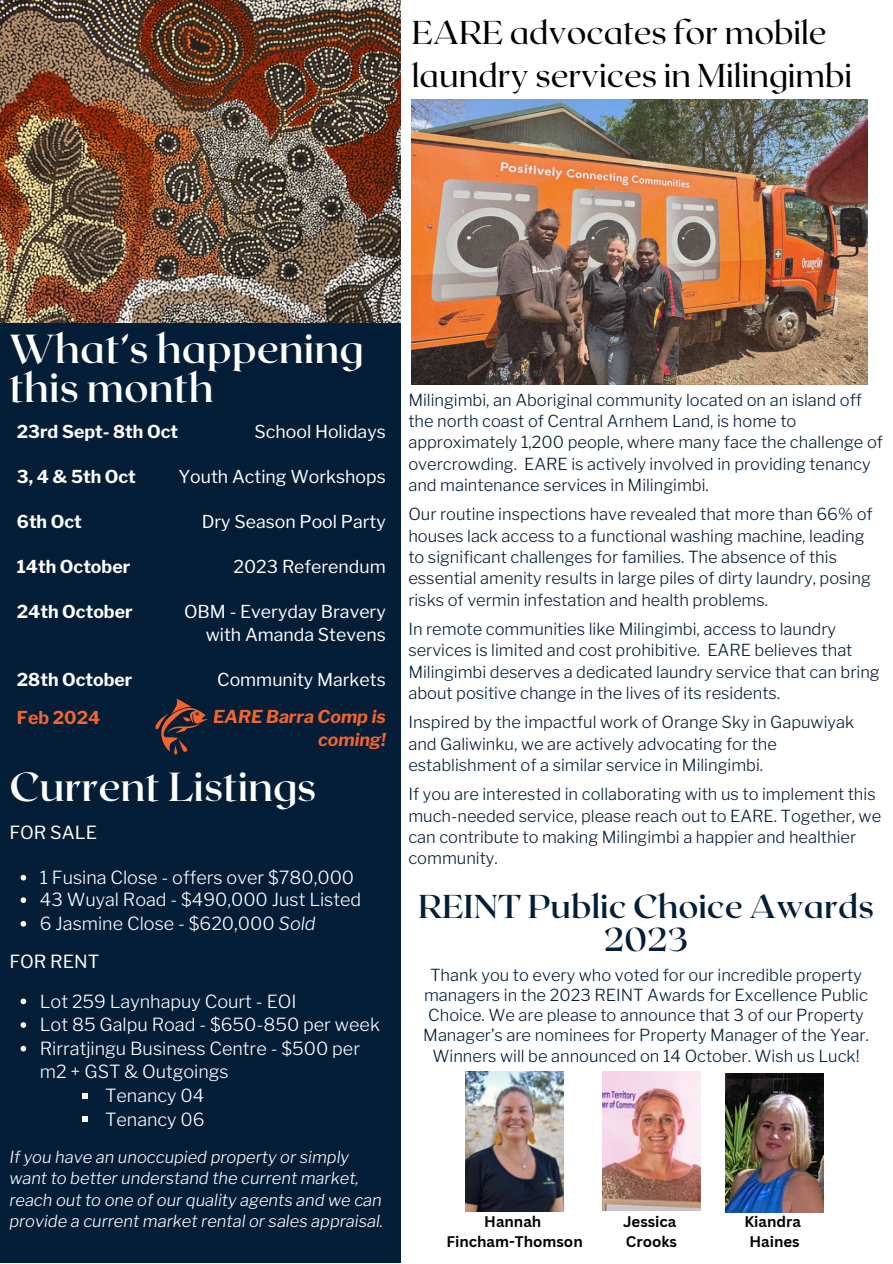
<style>
.page{position:relative;width:893px;height:1264px;background:#fff}
.page>*{position:absolute;margin:0;border:0;box-sizing:border-box;transform-origin:0 0}
.t1{font:600 40.5px/39.3px "Roxborough CF";color:#fff}
.t2{font:33px/42.8px "Roxborough CF";color:#000}
.t3{font:600 33px/32.5px "Roxborough CF";color:#051e38;text-align:center}
.t4{font:300 18px/23.5px "Libre Franklin";color:#fff}
.t5{font:18px "Libre Franklin";color:#fff}
.t6{font:17.7px/22.5px "Libre Franklin";color:#fff;text-align:right}
.t7{font:700 17.7px "Libre Franklin";color:#fff}
.t8{font:italic 700 17.7px/22.5px "Libre Franklin";color:#f4642c;text-align:right}
.t9{font:700 17.7px "Libre Franklin";color:#f4642c}
.t10{font:300 16.5px/21.3px "Libre Franklin";color:#051e38}
.t11{font:italic 300 16.5px/21.3px "Libre Franklin";color:#fff}
.t12{font:700 15px "Canva Sans";color:#000}
.s1{font-style:italic}
</style>
<div class="page">
<img style="left:0;top:0;width:400px;height:323px">
<div style="left:0;top:323px;width:401px;height:939px;background:#051e38"></div>
<img style="left:602px;top:1071px;width:98px;height:139px">
<img style="left:465px;top:1071px;width:98px;height:140px">
<img style="left:725px;top:1073px;width:98px;height:139px">
<img style="left:411px;top:100px;width:455px;height:284px">
<svg style="left:155px;top:698px;width:53px;height:56px"></svg>
<svg style="left:21px;top:874px;width:5px;height:6px"></svg>
<svg style="left:21px;top:897px;width:5px;height:6px"></svg>
<svg style="left:21px;top:921px;width:5px;height:5px"></svg>
<svg style="left:21px;top:998px;width:5px;height:6px"></svg>
<svg style="left:21px;top:1022px;width:5px;height:5px"></svg>
<svg style="left:21px;top:1045px;width:5px;height:6px"></svg>
<svg style="left:82px;top:1093px;width:6px;height:5px"></svg>
<svg style="left:82px;top:1116px;width:6px;height:6px"></svg>
<p class="t2" style="left:411px;top:9px;width:442px">EARE advocates for mobile laundry services in Milingimbi</p>
<p class="t1" style="left:9px;top:327px;width:356px">What’s happening this month</p>
<p class="t7" style="left:17px;top:421px;width:163px">23rd Sept- 8th Oct</p>
<p class="t7" style="left:17px;top:466px;width:120px">3, 4 &amp; 5th Oct</p>
<p class="t7" style="left:17px;top:511px;width:66px">6th Oct</p>
<p class="t7" style="left:17px;top:556px;width:115px">14th October</p>
<p class="t7" style="left:17px;top:601px;width:117px">24th October</p>
<p class="t6" style="left:254px;top:421px;width:133px">School Holidays</p>
<p class="t6" style="left:178px;top:465px;width:209px">Youth Acting Workshops</p>
<p class="t6" style="left:202px;top:510px;width:185px">Dry Season Pool Party</p>
<p class="t6" style="left:233px;top:555px;width:154px">2023 Referendum</p>
<p class="t6" style="left:184px;top:600px;width:203px">OBM - Everyday Bravery with Amanda Stevens</p>
<p class="t6" style="left:217px;top:668px;width:170px">Community Markets</p>
<p class="t7" style="left:17px;top:668px;width:117px">28th October</p>
<p class="t9" style="left:17px;top:707px;width:85px">Feb 2024</p>
<p class="t8" style="left:213px;top:705px;width:174px">EARE Barra Comp is coming!</p>
<p class="t1" style="left:9px;top:764px;width:308px">Current Listings</p>
<p class="t5" style="left:9px;top:821px;width:89px">FOR SALE</p>
<p class="t4" style="left:40px;top:865px;width:316px">1 Fusina Close - offers over $780,000</p>
<p class="t4" style="left:40px;top:888px;width:323px">43 Wuyal Road - $490,000 Just Listed</p>
<p class="t4" style="left:40px;top:911px;width:277px">6 Jasmine Close - $620,000 <span class="s1">Sold</span></p>
<p class="t5" style="left:9px;top:950px;width:91px">FOR RENT</p>
<p class="t4" style="left:40px;top:989px;width:258px">Lot 259 Laynhapuy Court - EOI</p>
<p class="t4" style="left:40px;top:1012px;width:341px">Lot 85 Galpu Road - $650-850 per week</p>
<p class="t4" style="left:40px;top:1036px;width:321px">Rirratjingu Business Centre - $500 per m2 + GST &amp; Outgoings</p>
<p class="t4" style="left:105px;top:1083px;width:101px">Tenancy 04</p>
<p class="t4" style="left:105px;top:1107px;width:101px">Tenancy 06</p>
<p class="t11" style="left:9px;top:1146px;width:375px">If you have an unoccupied property or simply want to better understand the current market, reach out to one of our quality agents and we can provide a current market rental or sales appraisal.</p>
<p class="t10" style="left:408px;top:389px;width:476px">Milingimbi, an Aboriginal community located on an island off the north coast of Central Arnhem Land, is home to approximately 1,200 people, where many face the challenge of overcrowding. EARE is actively involved in providing tenancy and maintenance services in Milingimbi.</p>
<p class="t10" style="left:408px;top:503px;width:466px">Our routine inspections have revealed that more than 66% of houses lack access to a functional washing machine, leading to significant challenges for families. The absence of this essential amenity results in large piles of dirty laundry, posing risks of vermin infestation and health problems.</p>
<p class="t10" style="left:408px;top:618px;width:473px">In remote communities like Milingimbi, access to laundry services is limited and cost prohibitive. EARE believes that Milingimbi deserves a dedicated laundry service that can bring about positive change in the lives of its residents.</p>
<p class="t10" style="left:408px;top:711px;width:447px">Inspired by the impactful work of Orange Sky in Gapuwiyak and Galiwinku, we are actively advocating for the establishment of a similar service in Milingimbi.</p>
<p class="t10" style="left:408px;top:783px;width:474px">If you are interested in collaborating with us to implement this much-needed service, please reach out to EARE. Together, we can contribute to making Milingimbi a happier and healthier community.</p>
<p class="t3" style="left:418px;top:888px;width:457px">REINT Public Choice Awards<br>2023</p>
<p class="t10" style="left:423px;top:964px;width:447px;line-height:20.2px;text-align:center">Thank you to every who voted for our incredible property managers in the 2023 REINT Awards for Excellence Public Choice. We are please to announce that 3 of our Property Manager’s are nominees for Property Manager of the Year.<br>Winners will be announced on 14 October. Wish us Luck!</p>
<p class="t12" style="left:484px;top:1211px;width:59px">Hannah</p>
<p class="t12" style="left:446px;top:1231px;width:138px">Fincham-Thomson</p>
<p class="t12" style="left:623px;top:1211px;width:55px">Jessica</p>
<p class="t12" style="left:626px;top:1231px;width:53px">Crooks</p>
<p class="t12" style="left:744px;top:1211px;width:58px">Kiandra</p>
<p class="t12" style="left:749px;top:1231px;width:52px">Haines</p>
</div>
